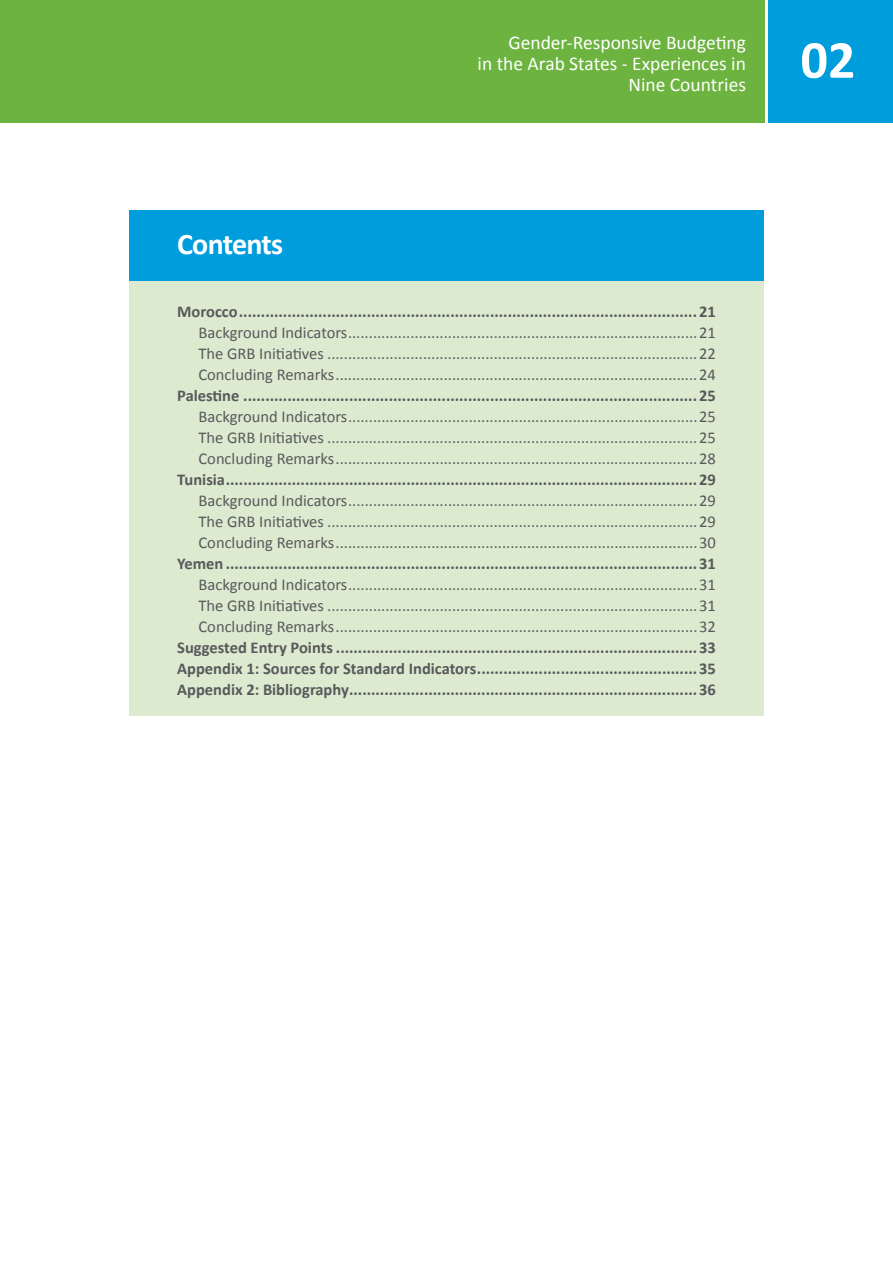
<style>
.page{position:relative;width:893px;height:1263px;background:#fff}
.page>*{position:absolute;margin:0;border:0;box-sizing:border-box;transform-origin:0 0}
.t1{font:700 54px "Calibri";color:#fff}
.t2{font:700 30px "Calibri";letter-spacing:-.025em;color:#fff}
.t3{font:19.5px/21.1px "Calibri";color:#fff;text-align:right}
.t4{font:16.5px/21px "Calibri";color:#58595b;text-align:justify}
.t5{font:700 16.5px/21px "Calibri";color:#58595b;text-align:justify}
</style>
<div class="page">
<div style="left:768px;top:0;width:125px;height:123px;background:#009ddc"></div>
<div style="left:0;top:0;width:764px;height:123px;background:#6cb33f"></div>
<div style="left:129px;top:210px;width:635px;height:506px;background:#dcead0"></div>
<div style="left:129px;top:210px;width:635px;height:71px;background:#009ddc"></div>
<h2 class="t2" style="left:177px;top:224px;width:107px">Contents</h2>
<p class="t3" style="left:478px;top:32px;width:270px">Gender-Responsive Budgeting<br>in the Arab States - Experiences in<br>Nine Countries</p>
<h1 class="t1" style="left:800px;top:25px;width:56px">02</h1>
<p class="t5" style="left:177px;top:301px;width:540px">Morocco........................................................................................................21</p>
<p class="t4" style="left:198px;top:322px;width:519px">Background Indicators....................................................................................21<br>The GRB Initiatives .........................................................................................22<br>Concluding Remarks.......................................................................................24</p>
<p class="t5" style="left:177px;top:385px;width:540px">Palestine .......................................................................................................25</p>
<p class="t4" style="left:198px;top:406px;width:519px">Background Indicators....................................................................................25<br>The GRB Initiatives .........................................................................................25<br>Concluding Remarks.......................................................................................28</p>
<p class="t5" style="left:177px;top:469px;width:540px">Tunisia...........................................................................................................29</p>
<p class="t4" style="left:198px;top:490px;width:519px">Background Indicators....................................................................................29<br>The GRB Initiatives .........................................................................................29<br>Concluding Remarks.......................................................................................30</p>
<p class="t5" style="left:177px;top:553px;width:540px">Yemen ...........................................................................................................31</p>
<p class="t4" style="left:198px;top:574px;width:519px">Background Indicators....................................................................................31<br>The GRB Initiatives .........................................................................................31<br>Concluding Remarks.......................................................................................32</p>
<p class="t5" style="left:177px;top:637px;width:540px">Suggested Entry Points ..................................................................................33<br>Appendix 1: Sources for Standard Indicators..................................................35<br>Appendix 2: Bibliography...............................................................................36</p>
</div>
